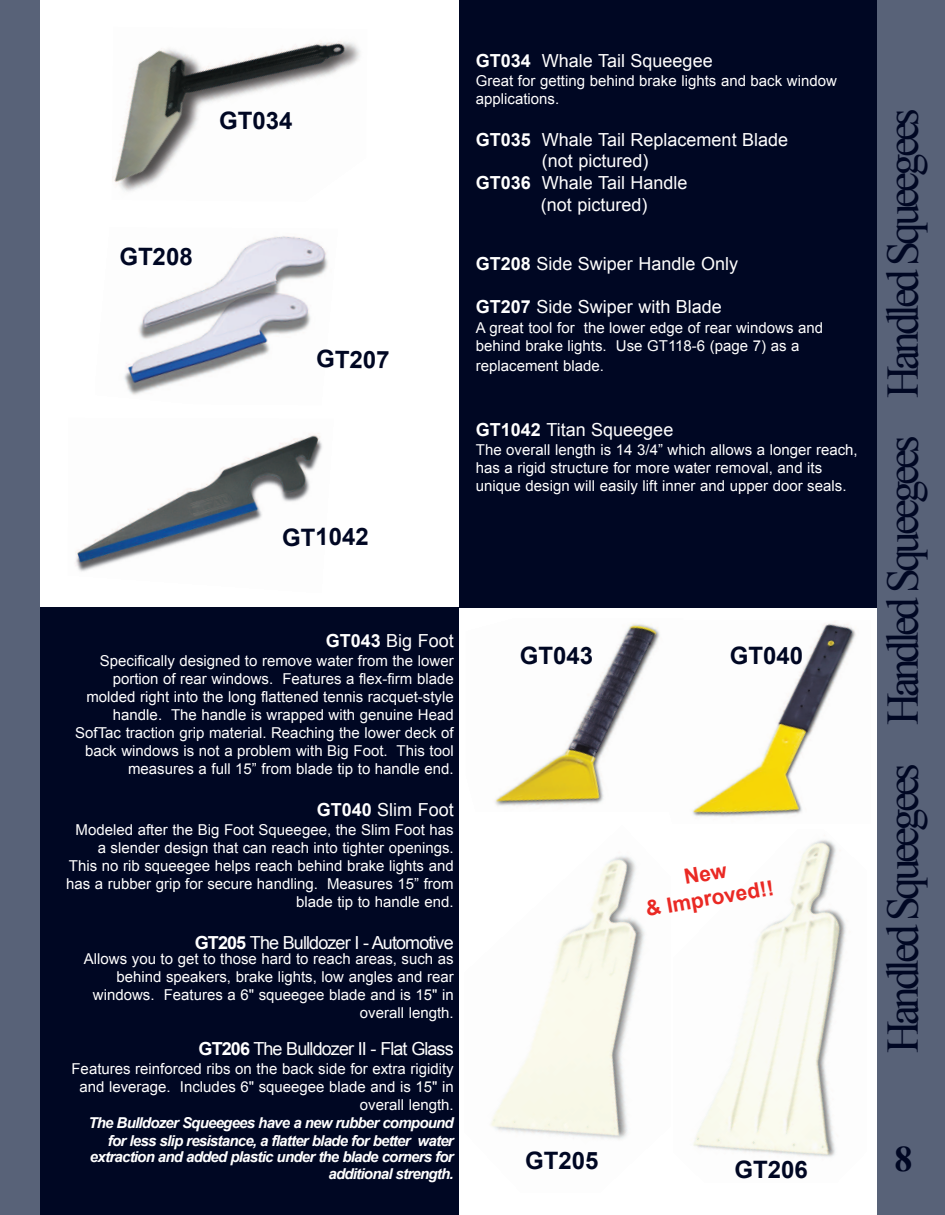
<style>
.page{position:relative;width:945px;height:1215px;background:#fff}
.page>*{position:absolute;margin:0;border:0;box-sizing:border-box;transform-origin:0 0}
.t1{font:45px "Times New Roman";letter-spacing:-.09em;color:#000723}
.t2{font:700 36px "Times New Roman";color:#000723}
.t3{font:700 24px "Arial";color:#000723}
.t4{font:700 21px/25.2px "Arial";color:#ea2924;text-align:center}
.t5{font:18px "Arial";color:#fff}
.t6{font:18px "Arial";letter-spacing:-.05em;color:#fff}
.t7{font:15px/18px "Arial";color:#fff;text-align:right}
.t8{font:italic 700 15px/18px "Arial";letter-spacing:-.05em;color:#fff;text-align:right}
.s1{font-weight:700}
</style>
<div class="page">
<div style="left:459px;top:0;width:419px;height:608px;background:#000723"></div>
<div style="left:40px;top:608px;width:419px;height:607px;background:#000723"></div>
<div style="left:878px;top:0;width:67px;height:1215px;background:#586278"></div>
<div style="left:0;top:0;width:40px;height:1215px;background:#586278"></div>
<img style="left:491px;top:856px;width:154px;height:284px">
<img style="left:693px;top:839px;width:153px;height:318px">
<img style="left:692px;top:622px;width:164px;height:195px">
<img style="left:494px;top:623px;width:166px;height:183px">
<img style="left:75px;top:433px;width:247px;height:139px">
<img style="left:112px;top:40px;width:248px;height:152px">
<img style="left:124px;top:236px;width:204px;height:159px">
<h3 class="t3" style="left:219px;top:107px;width:75px">GT034</h3>
<h3 class="t3" style="left:119px;top:244px;width:75px">GT208</h3>
<h3 class="t3" style="left:317px;top:345px;width:75px;rotate:1deg">GT207</h3>
<h3 class="t3" style="left:282px;top:524px;width:88px">GT1042</h3>
<p class="t5" style="left:476px;top:50px;width:238px"><span class="s1">GT034</span> Whale Tail Squeegee</p>
<p class="t7" style="left:476px;top:72px;width:363px;text-align:left">Great for getting behind brake lights and back window applications.</p>
<p class="t5" style="left:476px;top:130px;width:314px"><span class="s1">GT035</span> Whale Tail Replacement Blade</p>
<p class="t5" style="left:542px;top:151px;width:108px">(not pictured)</p>
<p class="t5" style="left:476px;top:173px;width:213px"><span class="s1">GT036</span> Whale Tail Handle</p>
<p class="t5" style="left:541px;top:194px;width:108px">(not pictured)</p>
<p class="t5" style="left:476px;top:254px;width:264px"><span class="s1">GT208</span> Side Swiper Handle Only</p>
<p class="t5" style="left:476px;top:297px;width:248px"><span class="s1">GT207</span> Side Swiper with Blade</p>
<p class="t7" style="left:476px;top:318px;width:349px;text-align:left">A great tool for the lower edge of rear windows and behind brake lights. Use GT118-6 (page 7) as a</p>
<p class="t7" style="left:476px;top:357px;width:129px">replacement blade.</p>
<p class="t5" style="left:476px;top:419px;width:199px"><span class="s1">GT1042</span> Titan Squeegee</p>
<p class="t7" style="left:476px;top:441px;width:383px;text-align:left">The overall length is 14 3/4” which allows a longer reach, has a rigid structure for more water removal, and its unique design will easily lift inner and upper door seals.</p>
<p class="t5" style="left:326px;top:631px;width:130px"><span class="s1">GT043</span> Big Foot</p>
<p class="t7" style="left:75px;top:652px;width:380px">Specifically designed to remove water from the lower portion of rear windows. Features a flex-firm blade molded right into the long flattened tennis racquet-style handle. The handle is wrapped with genuine Head SofTac traction grip material. Reaching the lower deck of back windows is not a problem with Big Foot. This tool measures a full 15” from blade tip to handle end.</p>
<p class="t5" style="left:317px;top:800px;width:139px"><span class="s1">GT040</span> Slim Foot</p>
<p class="t7" style="left:66px;top:821px;width:389px">Modeled after the Big Foot Squeegee, the Slim Foot has a slender design that can reach into tighter openings.<br>This no rib squeegee helps reach behind brake lights and has a rubber grip for secure handling. Measures 15” from blade tip to handle end.</p>
<p class="t6" style="left:195px;top:933px;width:260px"><span class="s1">GT205</span> The Bulldozer I - Automotive</p>
<p class="t7" style="left:84px;top:950px;width:371px">Allows you to get to those hard to reach areas, such as behind speakers, brake lights, low angles and rear windows. Features a 6" squeegee blade and is 15" in overall length.</p>
<p class="t6" style="left:199px;top:1038px;width:257px"><span class="s1">GT206</span> The Bulldozer II - Flat Glass</p>
<p class="t7" style="left:71px;top:1060px;width:384px">Features reinforced ribs on the back side for extra rigidity and leverage. Includes 6" squeegee blade and is 15" in overall length.</p>
<p class="t8" style="left:88px;top:1114px;width:367px">The Bulldozer Squeegees have a new rubber compound for less slip resistance, a flatter blade for better water</p>
<p class="t8" style="left:90px;top:1149px;width:365px;line-height:16.5px">extraction and added plastic under the blade corners for additional strength.</p>
<h3 class="t3" style="left:520px;top:642px;width:75px">GT043</h3>
<h3 class="t3" style="left:730px;top:642px;width:75px">GT040</h3>
<h3 class="t4" style="left:640px;top:872px;width:131px;rotate:-10deg">New<br>&amp; Improved!!</h3>
<h3 class="t3" style="left:525px;top:1147px;width:75px">GT205</h3>
<h3 class="t3" style="left:735px;top:1156px;width:75px">GT206</h3>
<h1 class="t1" style="left:878px;top:1053px;width:947px;rotate:-90deg">Hand el d Squeegees Hand el d Squeegees Hand el d Squeegees</h1>
<h2 class="t2" style="left:895px;top:1139px;width:19px">8</h2>
</div>
